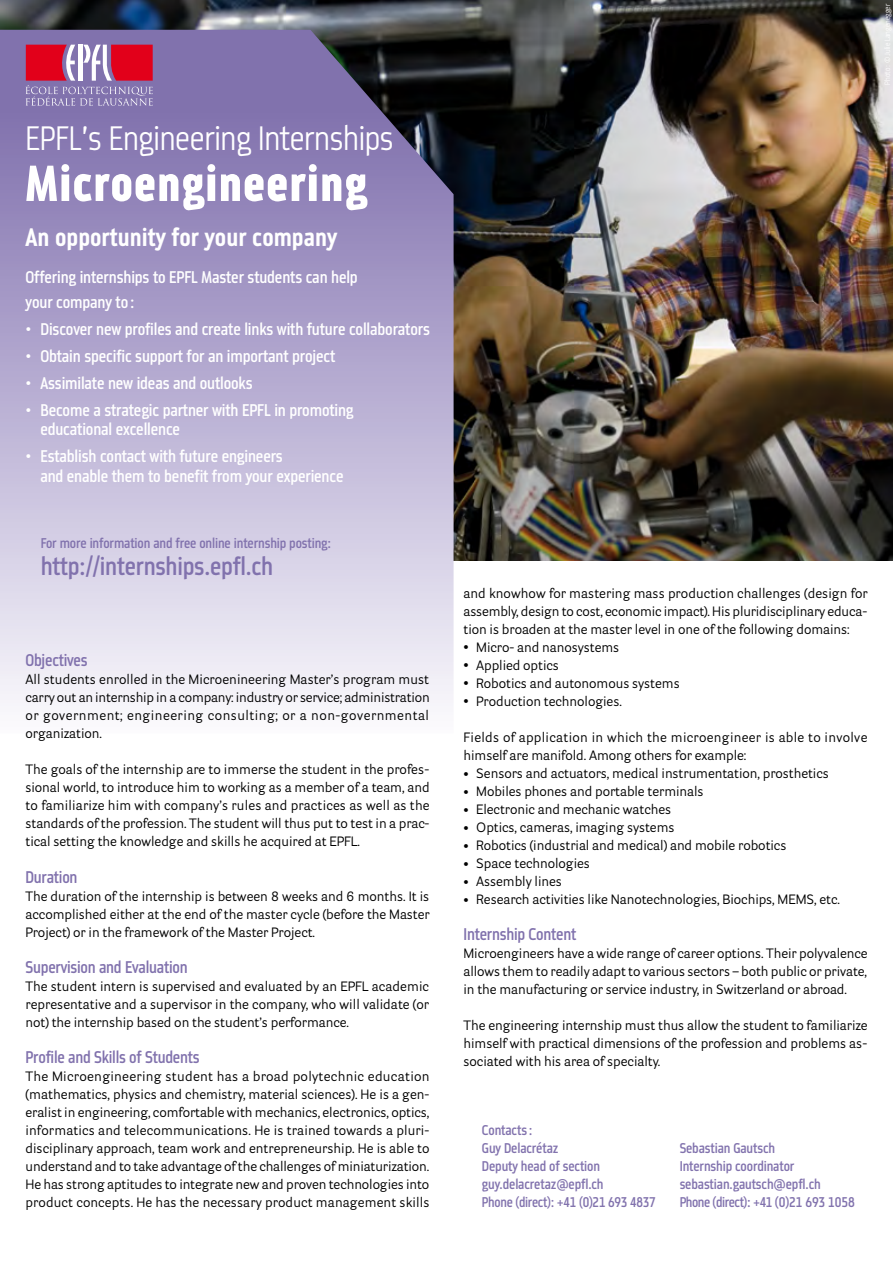
<style>
.page{position:relative;width:893px;height:1263px;background:#fff}
.page>*{position:absolute;margin:0;border:0;box-sizing:border-box;transform-origin:0 0}
.t1{font:800 54px "Metroflex Narrow";letter-spacing:.01em;color:#fff}
.t2{font:300 36px "Metroflex Narrow";letter-spacing:-.01em;color:#fff}
.t3{font:700 27px "Metroflex Narrow";color:#fff}
.t4{font:500 27px "Metroflex Narrow";letter-spacing:-.01em;color:#8172ad}
.t5{font:500 18px/19.5px "Metroflex Narrow";letter-spacing:-.01em;color:#fff}
.t6{font:500 18px "Metroflex Narrow";letter-spacing:-.015em;color:#8172ad}
.t7{font:500 15px "Metroflex Narrow";letter-spacing:-.01em;color:#8172ad}
.t8{font:500 15px "Metroflex Narrow";letter-spacing:-.03em;color:#8172ad}
.t9{font:13.5px/18px "Parry Grotesque";letter-spacing:-.005em;color:#000;text-align:justify}
.t10{font:13.5px/18px "Parry Grotesque";letter-spacing:.02em;color:#000}
.s1{font-size:11.25px}
</style>
<div class="page">
<img style="left:0;top:0;width:893px;height:560px">
<svg style="left:0;top:30px;width:454px;height:673px"></svg>
<svg style="left:26px;top:45px;width:127px;height:61px"></svg>
<p class="t2" style="left:26px;top:117px;width:370px">EPFL’s Engineering Internships</p>
<p class="t1" style="left:26px;top:152px;width:343px">Microengineering</p>
<p class="t3" style="left:26px;top:221px;width:313px">An opportunity for your company</p>
<p class="t5" style="left:26px;top:264px;width:334px;line-height:24.8px">Offering internships to EPFL Master students can help your company to :</p>
<p class="t5" style="left:26px;top:319px;width:406px">• Discover new profiles and create links with future collaborators</p>
<p class="t5" style="left:26px;top:346px;width:311px">• Obtain specific support for an important project</p>
<p class="t5" style="left:26px;top:373px;width:229px">• Assimilate new ideas and outlooks</p>
<p class="t5" style="left:40px;top:400px;width:315px;text-indent:-15px">• Become a strategic partner with EPFL in promoting educational excellence</p>
<p class="t5" style="left:40px;top:446px;width:305px;text-indent:-15px">• Establish contact with future engineers<br>and enable them to benefit from your experience</p>
<p class="t7" style="left:41px;top:534px;width:292px">For more information and free online internship posting:</p>
<p class="t4" style="left:41px;top:550px;width:234px">http://internships.epfl.ch</p>
<p class="t6" style="left:26px;top:650px;width:64px">Objectives</p>
<p class="t9" style="left:26px;top:670px;width:406px">All students enrolled in the Microenineering Master’s program must carry out an internship in a company: industry or service; administration or government; engineering consulting; or a non-governmental organization.</p>
<p class="t9" style="left:26px;top:760px;width:406px">The goals of the internship are to immerse the student in the profes&shy;sional world, to introduce him to working as a member of a team, and to familiarize him with company’s rules and practices as well as the standards of the profession. The student will thus put to test in a prac&shy;tical setting the knowledge and skills he acquired at EPFL.</p>
<p class="t6" style="left:26px;top:866px;width:54px">Duration</p>
<p class="t9" style="left:26px;top:886px;width:406px">The duration of the internship is between 8 weeks and 6 months. It is accomplished either at the end of the master cycle (before the Master Project) or in the framework of the Master Project.</p>
<p class="t6" style="left:26px;top:956px;width:164px">Supervision and Evaluation</p>
<p class="t9" style="left:26px;top:976px;width:405px">The student intern is supervised and evaluated by an EPFL academic representative and a supervisor in the company, who will validate (or not) the internship based on the student’s performance.</p>
<p class="t6" style="left:26px;top:1046px;width:176px">Profile and Skills of Students</p>
<p class="t9" style="left:26px;top:1066px;width:406px">The Microengineering student has a broad polytechnic education (mathematics, physics and chemistry, material sciences). He is a gen&shy;eralist in engineering, comfortable with mechanics, electronics, optics, informatics and telecommunications. He is trained towards a pluri&shy;disciplinary approach, team work and entrepreneurship. He is able to understand and to take advantage of the challenges of miniaturization.<br>He has strong aptitudes to integrate new and proven technologies into product concepts. He has the necessary product management skills</p>
<p class="t9" style="left:463px;top:584px;width:406px">and knowhow for mastering mass production challenges (design for assembly, design to cost, economic impact). His pluridisciplinary educa&shy;tion is broaden at the master level in one of the following domains:</p>
<p class="t9" style="left:463px;top:638px;width:157px"><span class="s1">•</span> Micro- and nanosystems</p>
<p class="t9" style="left:463px;top:656px;width:97px"><span class="s1">•</span> Applied optics</p>
<p class="t9" style="left:463px;top:674px;width:218px"><span class="s1">•</span> Robotics and autonomous systems</p>
<p class="t9" style="left:463px;top:692px;width:160px"><span class="s1">•</span> Production technologies.</p>
<p class="t10" style="left:463px;top:728px;width:405px">Fields of application in which the microengineer is able to involve himself are manifold. Among others for example:</p>
<p class="t9" style="left:463px;top:764px;width:367px"><span class="s1">•</span> Sensors and actuators, medical instrumentation, prosthetics</p>
<p class="t9" style="left:463px;top:782px;width:242px"><span class="s1">•</span> Mobiles phones and portable terminals</p>
<p class="t9" style="left:463px;top:800px;width:209px"><span class="s1">•</span> Electronic and mechanic watches</p>
<p class="t9" style="left:463px;top:818px;width:212px"><span class="s1">•</span> Optics, cameras, imaging systems</p>
<p class="t9" style="left:463px;top:836px;width:324px"><span class="s1">•</span> Robotics (industrial and medical) and mobile robotics</p>
<p class="t9" style="left:463px;top:854px;width:128px"><span class="s1">•</span> Space technologies</p>
<p class="t9" style="left:463px;top:872px;width:100px"><span class="s1">•</span> Assembly lines</p>
<p class="t9" style="left:463px;top:890px;width:378px"><span class="s1">•</span> Research activities like Nanotechnologies, Biochips, MEMS, etc.</p>
<p class="t6" style="left:463px;top:924px;width:114px">Internship Content</p>
<p class="t9" style="left:463px;top:944px;width:406px">Microengineers have a wide range of career options. Their polyvalence allows them to readily adapt to various sectors – both public or private, in the manufacturing or service industry, in Switzerland or abroad.</p>
<p class="t9" style="left:463px;top:1016px;width:406px">The engineering internship must thus allow the student to familiarize himself with practical dimensions of the profession and problems as&shy;sociated with his area of specialty.</p>
<p class="t7" style="left:482px;top:1122px;width:52px">Contacts:</p>
<p class="t7" style="left:482px;top:1140px;width:78px">Guy Delacrétaz</p>
<p class="t7" style="left:482px;top:1158px;width:120px">Deputy head of section</p>
<p class="t7" style="left:482px;top:1176px;width:123px">guy.delacretaz@epfl.ch</p>
<p class="t7" style="left:482px;top:1194px;width:175px">Phone (direct): +41 (0)21 693 4837</p>
<p class="t7" style="left:680px;top:1140px;width:97px">Sebastian Gautsch</p>
<p class="t7" style="left:680px;top:1158px;width:116px">Internship coordinator</p>
<p class="t7" style="left:680px;top:1176px;width:143px">sebastian.gautsch@epfl.ch</p>
<p class="t8" style="left:680px;top:1194px;width:177px">Phone (direct): +41 (0)21 693 1058</p>
</div>
